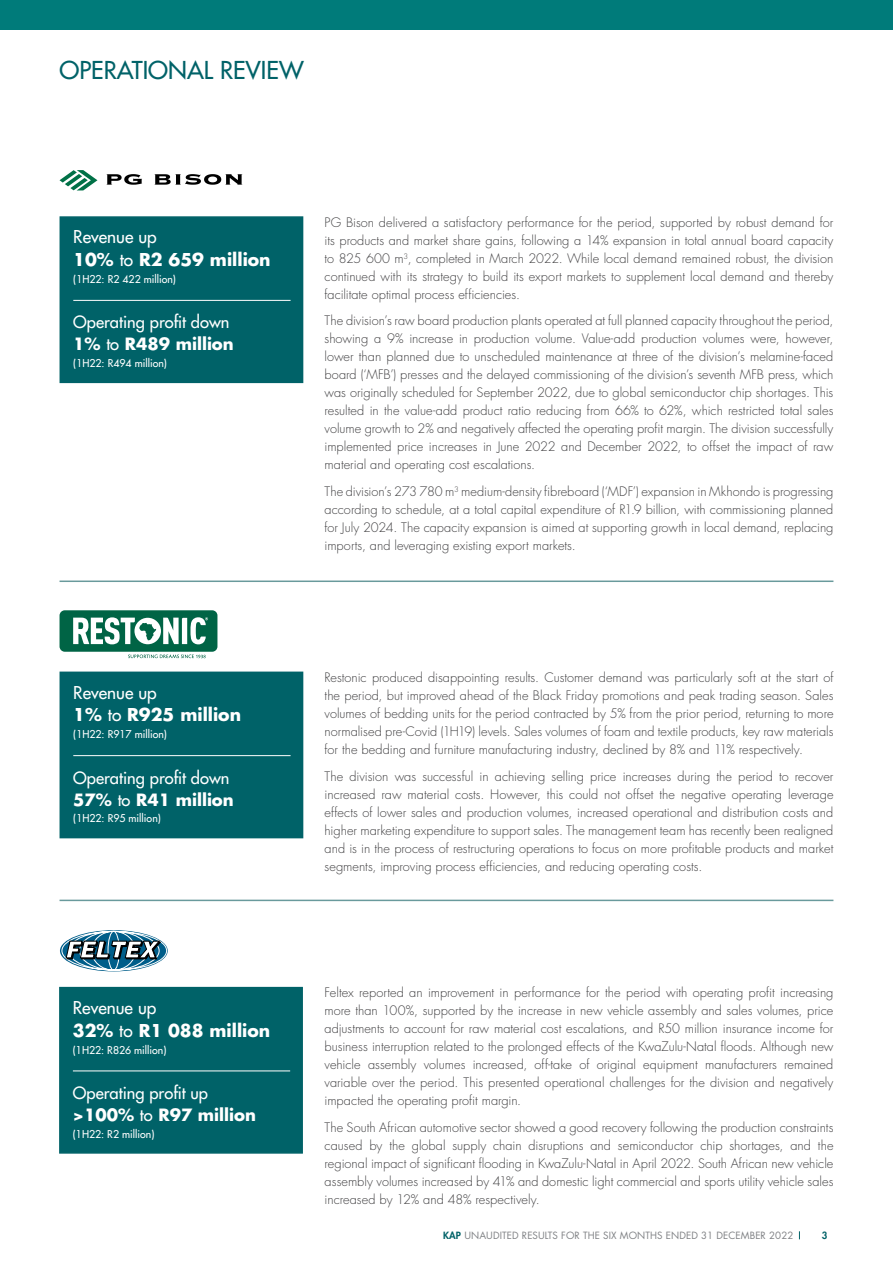
<style>
.page{position:relative;width:893px;height:1263px;background:#fff}
.page>*{position:absolute;margin:0;border:0;box-sizing:border-box;transform-origin:0 0}
.t1{font:500 24px "Futura Std";color:#006268}
.t2{font:700 17.25px/22.8px "Futura Std";color:#fff}
.t3{font:500 16.5px/21.9px "Futura Std";color:#fff}
.t4{font:300 12.75px/18px "Futura Std";color:#414042;text-align:justify}
.t5{font:500 10.5px "Futura Std";color:#fff}
.t6{font:9.75px "Futura Std";letter-spacing:.01em;color:#808285}
.t7{font:800 9.75px "Futura Std";color:#006268}
.s1{font-weight:500}
.s2{font-weight:700}
.s3{font-weight:800;color:#006268}
</style>
<div class="page">
<div style="left:0;top:0;width:893px;height:30px;background:#007b7a"></div>
<svg style="left:106px;top:174px;width:136px;height:11px"></svg>
<svg style="left:60px;top:170px;width:37px;height:20px"></svg>
<div style="left:60px;top:216px;width:243px;height:167px;background:#006268;border:2px solid #006268"></div>
<div style="left:60px;top:671px;width:243px;height:167px;background:#006268;border:2px solid #006268"></div>
<hr style="left:73px;top:300px;width:218px;height:1px;background:#fff">
<hr style="left:73px;top:755px;width:218px;height:1px;background:#fff">
<div style="left:60px;top:610px;width:157px;height:42px;background:#006445;border-radius:5px"></div>
<svg style="left:128px;top:654px;width:78px;height:4px"></svg>
<svg style="left:73px;top:617px;width:135px;height:27px"></svg>
<hr style="left:60px;top:580px;width:773px;height:2px;background:#699a9c">
<hr style="left:60px;top:900px;width:773px;height:1px;background:#699a9c">
<svg style="left:62px;top:931px;width:105px;height:39px"></svg>
<div style="left:59px;top:987px;width:244px;height:167px;background:#006268;border:2px solid #006268"></div>
<hr style="left:73px;top:1070px;width:217px;height:1px;background:#fff">
<h1 class="t1" style="left:60px;top:55px;width:246px">OPERATIONAL REVIEW</h1>
<h2 class="t2" style="left:73px;top:225px;width:199px"><span class="s1">Revenue up<br></span>10% <span class="s1">to</span> R2 659 million</h2>
<p class="t5" style="left:73px;top:273px;width:104px">(1H22: R2 422 million)</p>
<p class="t3" style="left:73px;top:311px;width:162px">Operating profit down<br><span class="s2">1%</span> to <span class="s2">R489 million</span></p>
<p class="t5" style="left:73px;top:357px;width:95px">(1H22: R494 million)</p>
<h2 class="t2" style="left:73px;top:680px;width:169px"><span class="s1">Revenue up<br></span>1% <span class="s1">to</span> R925 million</h2>
<p class="t5" style="left:73px;top:728px;width:95px">(1H22: R917 million)</p>
<p class="t3" style="left:73px;top:767px;width:162px">Operating profit down<br><span class="s2">57%</span> to <span class="s2">R41 million</span></p>
<p class="t5" style="left:73px;top:812px;width:89px">(1H22: R95 million)</p>
<h2 class="t2" style="left:73px;top:996px;width:199px"><span class="s1">Revenue up<br></span>32% <span class="s1">to</span> R1 088 million</h2>
<p class="t5" style="left:73px;top:1043px;width:95px">(1H22: R826 million)</p>
<p class="t3" style="left:73px;top:1082px;width:185px">Operating profit up <span class="s2">&gt;100%</span> to <span class="s2">R97 million</span></p>
<p class="t5" style="left:73px;top:1127px;width:83px">(1H22: R2 million)</p>
<p class="t4" style="left:325px;top:214px;width:510px">PG Bison delivered a satisfactory performance for the period, supported by robust demand for its products and market share gains, following a 14% expansion in total annual board capacity to 825 600 m<sup>3</sup>, completed in March 2022. While local demand remained robust, the division continued with its strategy to build its export markets to supplement local demand and thereby facilitate optimal process efficiencies.</p>
<p class="t4" style="left:325px;top:312px;width:510px">The division’s raw board production plants operated at full planned capacity throughout the period, showing a 9% increase in production volume. Value-add production volumes were, however, lower than planned due to unscheduled maintenance at three of the division’s melamine-faced board (‘MFB’) presses and the delayed commissioning of the division’s seventh MFB press, which was originally scheduled for September 2022, due to global semiconductor chip shortages. This resulted in the value-add product ratio reducing from 66% to 62%, which restricted total sales volume growth to 2% and negatively affected the operating profit margin. The division successfully implemented price increases in June 2022 and December 2022, to offset the impact of raw material and operating cost escalations.</p>
<p class="t4" style="left:325px;top:483px;width:510px">The division’s 273 780 m<sup>3</sup> medium-density fibreboard (‘MDF’) expansion in Mkhondo is progressing according to schedule, at a total capital expenditure of R1.9 billion, with commissioning planned for July 2024. The capacity expansion is aimed at supporting growth in local demand, replacing imports, and leveraging existing export markets.</p>
<p class="t4" style="left:325px;top:669px;width:510px">Restonic produced disappointing results. Customer demand was particularly soft at the start of the period, but improved ahead of the Black Friday promotions and peak trading season. Sales volumes of bedding units for the period contracted by 5% from the prior period, returning to more normalised pre-Covid (1H19) levels. Sales volumes of foam and textile products, key raw materials for the bedding and furniture manufacturing industry, declined by 8% and 11% respectively.</p>
<p class="t4" style="left:325px;top:767px;width:510px">The division was successful in achieving selling price increases during the period to recover increased raw material costs. However, this could not offset the negative operating leverage effects of lower sales and production volumes, increased operational and distribution costs and higher marketing expenditure to support sales. The management team has recently been realigned and is in the process of restructuring operations to focus on more profitable products and market segments, improving process efficiencies, and reducing operating costs.</p>
<p class="t4" style="left:325px;top:984px;width:510px">Feltex reported an improvement in performance for the period with operating profit increasing more than 100%, supported by the increase in new vehicle assembly and sales volumes, price adjustments to account for raw material cost escalations, and R50 million insurance income for business interruption related to the prolonged effects of the KwaZulu-Natal floods. Although new vehicle assembly volumes increased, off-take of original equipment manufacturers remained variable over the period. This presented operational challenges for the division and negatively impacted the operating profit margin.</p>
<p class="t4" style="left:325px;top:1119px;width:510px">The South African automotive sector showed a good recovery following the production constraints caused by the global supply chain disruptions and semiconductor chip shortages, and the regional impact of significant flooding in KwaZulu-Natal in April 2022. South African new vehicle assembly volumes increased by 41% and domestic light commercial and sports utility vehicle sales increased by 12% and 48% respectively.</p>
<p class="t6" style="left:443px;top:1229px;width:352px"><span class="s3">KAP</span> UNAUDITED RESULTS FOR THE SIX MONTHS ENDED 31 DECEMBER 2022</p>
<p class="t7" style="left:822px;top:1229px;width:7px">3</p>
</div>
